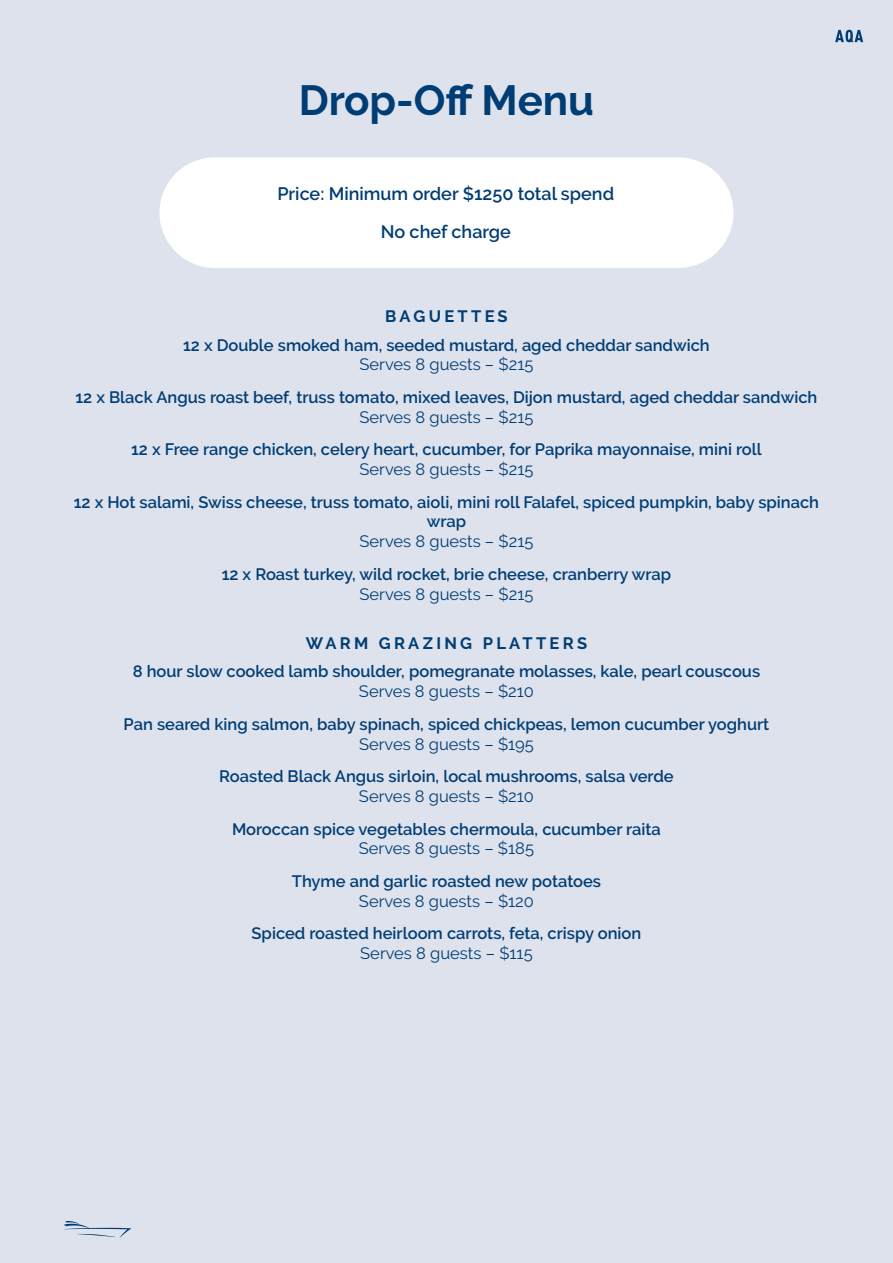
<style>
.page{position:relative;width:893px;height:1263px;background:#dde2ed}
.page>*{position:absolute;margin:0;border:0;box-sizing:border-box;transform-origin:0 0}
.t1{font:700 42px "Raleway";color:#003d75}
.t2{font:600 18px/38.2px "Raleway";color:#003d75;text-align:center}
.t3{font:600 16.5px/19.8px "Raleway";color:#003d75;text-align:center}
.t4{font:16.5px "Raleway";color:#003d75}
.t5{font:700 16.5px "Raleway";letter-spacing:.2em;color:#003d75}
</style>
<div class="page">
<svg style="left:64px;top:1221px;width:67px;height:17px"></svg>
<div style="left:159px;top:157px;width:574px;height:111px;background:#fff;border-radius:55px"></div>
<svg style="left:835px;top:30px;width:28px;height:13px"></svg>
<h1 class="t1" style="left:299px;top:76px;width:297px">Drop-Off Menu</h1>
<p class="t2" style="left:277px;top:176px;width:338px">Price: Minimum order $1250 total spend<br>No chef charge</p>
<p class="t5" style="left:385px;top:307px;width:124px">BAGUETTES</p>
<p class="t3" style="left:183px;top:336px;width:528px">12 x Double smoked ham, seeded mustard, aged cheddar sandwich</p>
<p class="t4" style="left:360px;top:357px;width:175px">Serves 8 guests – $215</p>
<p class="t3" style="left:76px;top:388px;width:743px">12 x Black Angus roast beef, truss tomato, mixed leaves, Dijon mustard, aged cheddar sandwich</p>
<p class="t4" style="left:360px;top:409px;width:175px">Serves 8 guests – $215</p>
<p class="t3" style="left:131px;top:440px;width:632px">12 x Free range chicken, celery heart, cucumber, for Paprika mayonnaise, mini roll</p>
<p class="t4" style="left:360px;top:462px;width:175px">Serves 8 guests – $215</p>
<p class="t3" style="left:74px;top:493px;width:747px">12 x Hot salami, Swiss cheese, truss tomato, aioli, mini roll Falafel, spiced pumpkin, baby spinach wrap</p>
<p class="t4" style="left:360px;top:534px;width:175px">Serves 8 guests – $215</p>
<p class="t3" style="left:222px;top:565px;width:451px">12 x Roast turkey, wild rocket, brie cheese, cranberry wrap</p>
<p class="t4" style="left:360px;top:586px;width:175px">Serves 8 guests – $215</p>
<p class="t5" style="left:306px;top:634px;width:283px">WARM GRAZING PLATTERS</p>
<p class="t3" style="left:133px;top:663px;width:629px">8 hour slow cooked lamb shoulder, pomegranate molasses, kale, pearl couscous</p>
<p class="t4" style="left:359px;top:684px;width:176px">Serves 8 guests – $210</p>
<p class="t3" style="left:124px;top:715px;width:647px">Pan seared king salmon, baby spinach, spiced chickpeas, lemon cucumber yoghurt</p>
<p class="t4" style="left:359px;top:736px;width:176px">Serves 8 guests – $195</p>
<p class="t3" style="left:219px;top:767px;width:456px">Roasted Black Angus sirloin, local mushrooms, salsa verde</p>
<p class="t4" style="left:359px;top:788px;width:176px">Serves 8 guests – $210</p>
<p class="t3" style="left:232px;top:820px;width:430px">Moroccan spice vegetables chermoula, cucumber raita</p>
<p class="t4" style="left:359px;top:841px;width:177px">Serves 8 guests – $185</p>
<p class="t3" style="left:292px;top:872px;width:311px">Thyme and garlic roasted new potatoes</p>
<p class="t4" style="left:359px;top:893px;width:176px">Serves 8 guests – $120</p>
<p class="t3" style="left:252px;top:924px;width:391px">Spiced roasted heirloom carrots, feta, crispy onion</p>
<p class="t4" style="left:360px;top:945px;width:174px">Serves 8 guests – $115</p>
</div>
